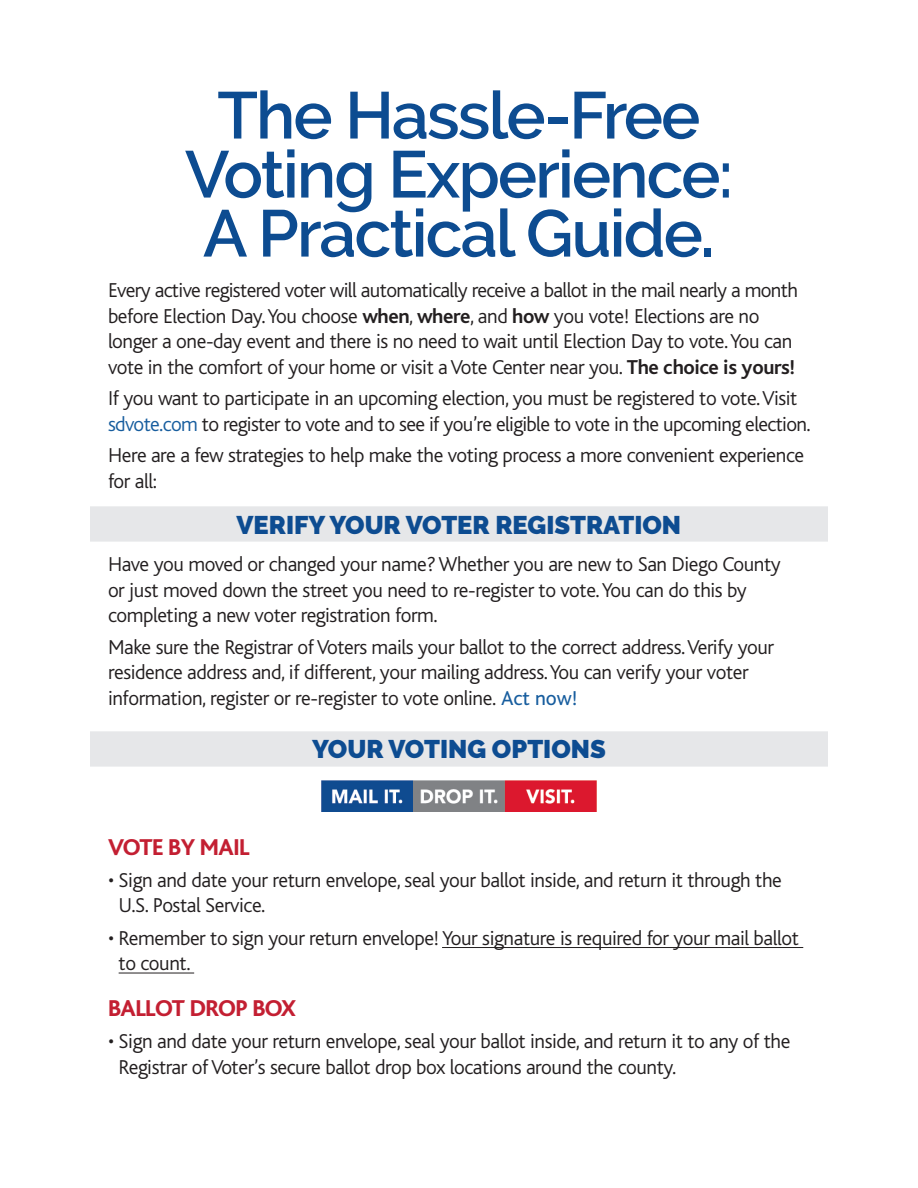
<style>
.page{position:relative;width:918px;height:1188px;background:#fff}
.page>*{position:absolute;margin:0;border:0;box-sizing:border-box;transform-origin:0 0}
.Head{font:600 66px/58.9px "Raleway";letter-spacing:-.03em;color:#0d4c91;text-align:center}
.Head-2{font:900 25.5px "Raleway";color:#0d4c91}
.Text_Bliss_Light{font:800 24px "Bliss";letter-spacing:-.02em;color:#c31f32}
.Head-3{font:300 21px/25.5px "Bliss";letter-spacing:-.02em;color:#231f20}
.Text_Bliss_Light-2{font:300 21px/25.5px "Bliss";letter-spacing:-.02em;color:#231f20}
.s1{font-weight:700}
.s2{color:#175d9e}
.s3{font-weight:400;color:#175d9e}
</style>
<div class="page">
<div style="left:90px;top:506px;width:738px;height:36px;background:#e6e7e9"></div>
<div style="left:90px;top:731px;width:738px;height:36px;background:#e6e7e9"></div>
<hr style="left:442px;top:947px;width:361px;height:1px;background:#231f20">
<hr style="left:119px;top:973px;width:75px;height:1px;background:#231f20">
<img style="left:322px;top:780px;width:274px;height:32px">
<p class="Head" style="left:185px;top:86px;width:550px">The Hassle-Free<br>Voting Experience:<br>A Practical Guide.</p>
<p class="Head-3" style="left:108px;top:278px;width:692px">Every active registered voter will automatically receive a ballot in the mail nearly a month before Election Day.You choose <span class="s1">when</span>, <span class="s1">where</span>, and <span class="s1">how</span> you vote! Elections are no longer a one-day event and there is no need to wait until Election Day to vote.You can vote in the comfort of your home or visit aVote Center near you. <span class="s1">The choice is yours!</span></p>
<p class="Head-3" style="left:108px;top:386px;width:704px">If you want to participate in an upcoming election, you must be registered to vote.Visit <span class="s2">sdvote.com</span> to register to vote and to see if you’re eligible to vote in the upcoming election.</p>
<p class="Head-3" style="left:108px;top:443px;width:698px">Here are a few strategies to help make the voting process a more convenient experience for all:</p>
<p class="Head-2" style="left:237px;top:510px;width:446px">VERIFY YOUR VOTER REGISTRATION</p>
<p class="Head-3" style="left:108px;top:552px;width:674px">Have you moved or changed your name?Whether you are new to San Diego County or just moved down the street you need to re-register to vote.You can do this by completing a new voter registration form.</p>
<p class="Head-3" style="left:108px;top:635px;width:668px">Make sure the Registrar ofVoters mails your ballot to the correct address.Verify your residence address and, if different, your mailing address.You can verify your voter information, register or re-register to vote online. <span class="s3">Act now!</span></p>
<p class="Head-2" style="left:312px;top:735px;width:295px">YOUR VOTING OPTIONS</p>
<p class="Text_Bliss_Light" style="left:108px;top:834px;width:143px">VOTE BY MAIL</p>
<p class="Text_Bliss_Light-2" style="left:119px;top:868px;width:665px;text-indent:-11px">• Sign and date your return envelope, seal your ballot inside, and return it through the<br>U.S. Postal Service.</p>
<p class="Text_Bliss_Light-2" style="left:119px;top:925px;width:682px;text-indent:-11px">• Remember to sign your return envelope! Your signature is required for your mail ballot to count.</p>
<p class="Text_Bliss_Light" style="left:108px;top:996px;width:190px">BALLOT DROP BOX</p>
<p class="Text_Bliss_Light-2" style="left:119px;top:1029px;width:673px;text-indent:-11px">• Sign and date your return envelope, seal your ballot inside, and return it to any of the<br>Registrar of Voter’s secure ballot drop box locations around the county.</p>
</div>
